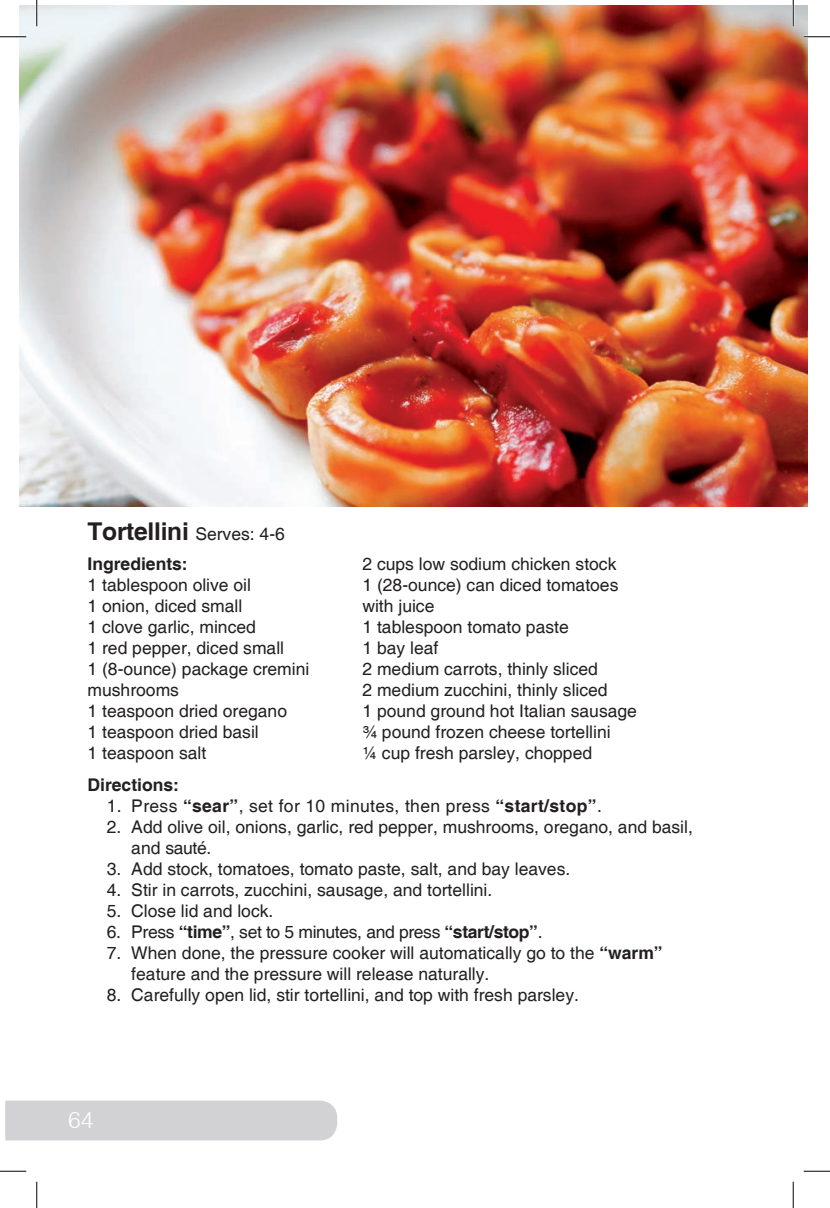
<style>
.page{position:relative;width:830px;height:1208px;background:#fff}
.page>*{position:absolute;margin:0;border:0;box-sizing:border-box;transform-origin:0 0}
.t1{font:700 24.5px "Helvetica";letter-spacing:-.01em;color:#231f20}
.t2{font:300 22.75px "Helvetica";color:#fff}
.t3{font:17.5px/21px "Helvetica";color:#231f20}
.t4{font:17.5px "Helvetica";letter-spacing:.02em;color:#231f20}
.t5{font:17.5px "Helvetica";letter-spacing:-.02em;color:#231f20}
.t6{font:700 17.5px "Helvetica";color:#231f20}
.s1{font-weight:400;font-size:17.5px}
.s2{font-weight:700}
</style>
<div class="page">
<div style="left:5px;top:1100px;width:332px;height:40px;background:#d2d2d4"></div>
<img style="left:19px;top:5px;width:788px;height:502px">
<hr style="left:0;top:36px;width:26px;height:2px;background:#fff">
<hr style="left:803px;top:36px;width:27px;height:2px;background:#fff">
<hr style="left:36px;top:0;width:2px;height:26px;background:#fff">
<hr style="left:792px;top:0;width:2px;height:26px;background:#fff">
<svg style="left:0;top:36px;width:26px;height:1px"></svg>
<svg style="left:803px;top:36px;width:27px;height:1px"></svg>
<svg style="left:0;top:1170px;width:26px;height:1px"></svg>
<svg style="left:803px;top:1170px;width:27px;height:1px"></svg>
<svg style="left:36px;top:0;width:1px;height:26px"></svg>
<svg style="left:36px;top:1181px;width:1px;height:27px"></svg>
<svg style="left:792px;top:0;width:1px;height:26px"></svg>
<svg style="left:792px;top:1181px;width:1px;height:27px"></svg>
<h1 class="t1" style="left:88px;top:516px;width:199px">Tortellini <span class="s1">Serves: 4-6</span></h1>
<p class="t6" style="left:88px;top:553px;width:102px">Ingredients:</p>
<p class="t3" style="left:88px;top:575px;width:223px">1 tablespoon olive oil<br>1 onion, diced small<br>1 clove garlic, minced<br>1 red pepper, diced small<br>1 (8-ounce) package cremini mushrooms<br>1 teaspoon dried oregano<br>1 teaspoon dried basil<br>1 teaspoon salt</p>
<p class="t3" style="left:362px;top:554px;width:276px">2 cups low sodium chicken stock<br>1 (28-ounce) can diced tomatoes with juice<br>1 tablespoon tomato paste<br>1 bay leaf<br>2 medium carrots, thinly sliced<br>2 medium zucchini, thinly sliced<br>1 pound ground hot Italian sausage ¾ pound frozen cheese tortellini<br>¼ cup fresh parsley, chopped</p>
<p class="t6" style="left:88px;top:774px;width:93px">Directions:</p>
<p class="t4" style="left:107px;top:796px;width:496px">1. Press <span class="s2">“sear”</span>, set for 10 minutes, then press <span class="s2">“start/stop”</span>.</p>
<p class="t3" style="left:131px;top:817px;width:563px;text-indent:-24px">2. Add olive oil, onions, garlic, red pepper, mushrooms, oregano, and basil, and sauté.</p>
<p class="t3" style="left:107px;top:859px;width:465px">3. Add stock, tomatoes, tomato paste, salt, and bay leaves.</p>
<p class="t3" style="left:107px;top:880px;width:387px">4. Stir in carrots, zucchini, sausage, and tortellini.</p>
<p class="t3" style="left:107px;top:901px;width:168px">5. Close lid and lock.</p>
<p class="t5" style="left:107px;top:922px;width:437px">6. Press <span class="s2">“time”</span>, set to 5 minutes, and press <span class="s2">“start/stop”</span>.</p>
<p class="t3" style="left:131px;top:943px;width:533px;text-indent:-25px">7. When done, the pressure cooker will automatically go to the <span class="s2">“warm” </span>feature and the pressure will release naturally.</p>
<p class="t3" style="left:107px;top:985px;width:473px">8. Carefully open lid, stir tortellini, and top with fresh parsley.</p>
<h2 class="t2" style="left:68px;top:1105px;width:27px">64</h2>
</div>
